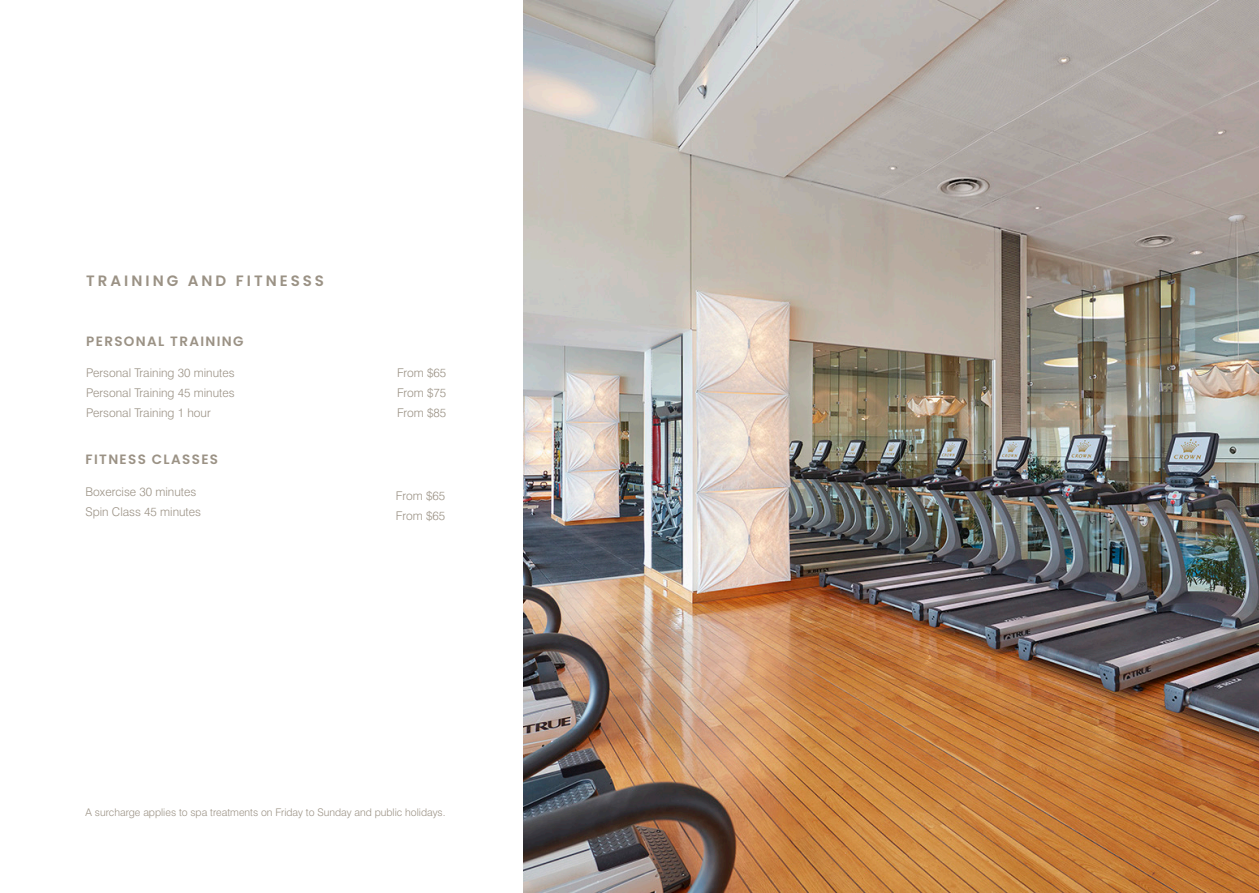
<style>
.page{position:relative;width:1259px;height:893px;background:#fff}
.page>*{position:absolute;margin:0;border:0;box-sizing:border-box;transform-origin:0 0}
.t1{font:600 15px "Poppins";letter-spacing:.2em;color:#9b9285}
.t2{font:600 13.5px "Poppins";letter-spacing:.1em;color:#9b9285}
.t3{font:300 12px "Swiss 721 BT";color:#9b9285}
.t4{font:300 10.5px "Swiss 721 BT";color:#9b9285}
</style>
<div class="page">
<img style="left:523px;top:0;width:736px;height:893px">
<p class="t1" style="left:86px;top:272px;width:239px">TRAINING AND FITNESSS</p>
<p class="t2" style="left:86px;top:333px;width:159px">PERSONAL TRAINING</p>
<p class="t3" style="left:86px;top:365px;width:150px">Personal Training 30 minutes</p>
<p class="t3" style="left:86px;top:386px;width:150px">Personal Training 45 minutes</p>
<p class="t3" style="left:86px;top:406px;width:126px">Personal Training 1 hour</p>
<p class="t2" style="left:86px;top:452px;width:134px">FITNESS CLASSES</p>
<p class="t3" style="left:86px;top:484px;width:112px">Boxercise 30 minutes</p>
<p class="t3" style="left:86px;top:504px;width:117px">Spin Class 45 minutes</p>
<p class="t3" style="left:397px;top:365px;width:51px">From $65</p>
<p class="t3" style="left:397px;top:386px;width:51px">From $75</p>
<p class="t3" style="left:397px;top:406px;width:51px">From $85</p>
<p class="t3" style="left:396px;top:488px;width:51px">From $65</p>
<p class="t3" style="left:396px;top:508px;width:51px">From $65</p>
<p class="t4" style="left:86px;top:805px;width:361px">A surcharge applies to spa treatments on Friday to Sunday and public holidays.</p>
</div>
